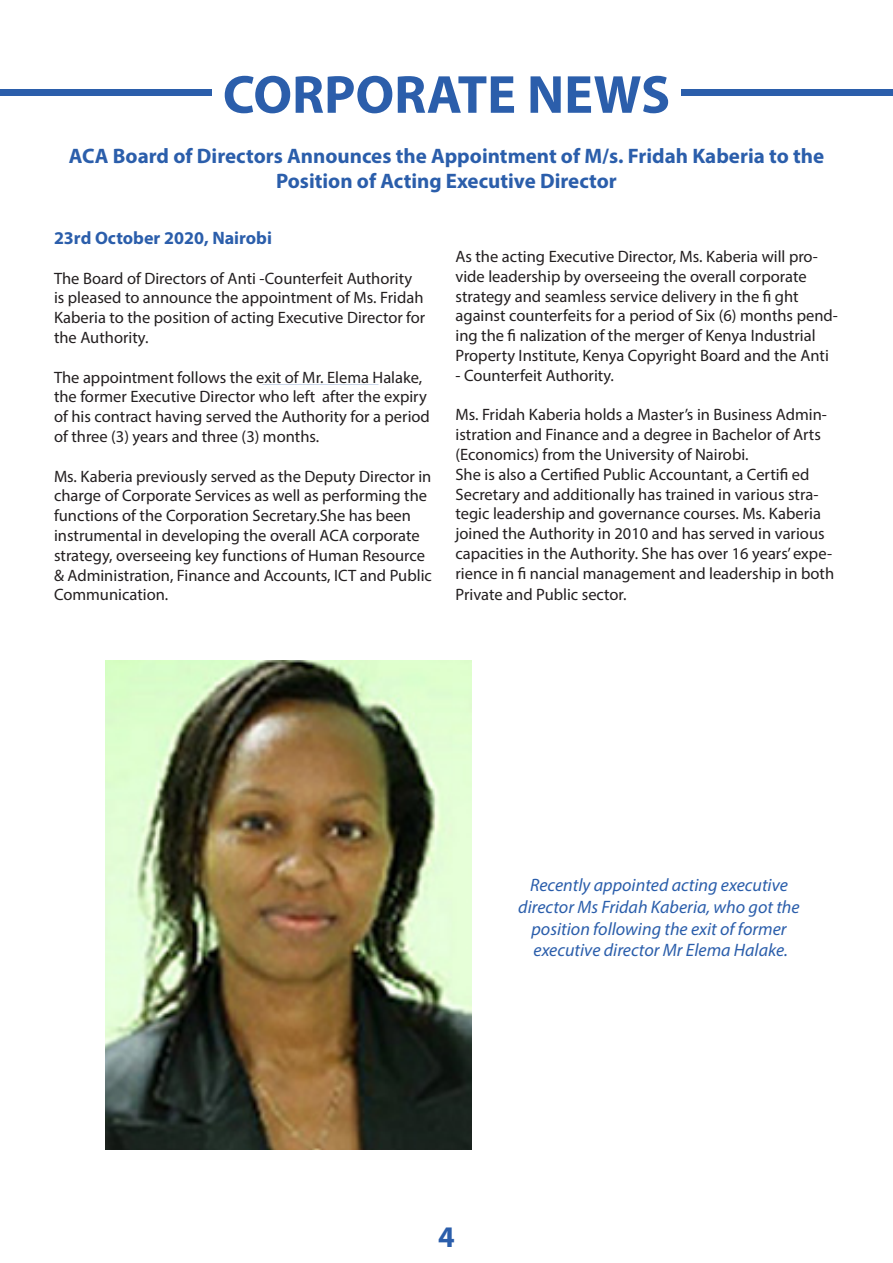
<style>
.page{position:relative;width:893px;height:1263px;background:#fff}
.page>*{position:absolute;margin:0;border:0;box-sizing:border-box;transform-origin:0 0}
.t1{font:700 54px "Myriad Pro";color:#2b5eab}
.t2{font:700 30px "Myriad Pro";color:#2b5eab}
.t3{font:700 21px/25.2px "Myriad Pro";color:#2b5eab;text-align:center}
.t4{font:italic 18px/21.6px "Myriad Pro";color:#2b5eab;text-align:center}
.t5{font:700 18px "Myriad Pro";color:#2b5eab}
.t6{font:16.5px/19.8px "Myriad Pro";color:#231f20}
</style>
<div class="page">
<div style="left:0;top:90px;width:212px;height:6px;background:#2b5eab"></div>
<div style="left:681px;top:90px;width:212px;height:6px;background:#2b5eab"></div>
<img style="left:173px;top:661px;width:299px;height:489px">
<img style="left:105px;top:660px;width:68px;height:490px">
<p class="t1" style="left:223px;top:59px;width:449px">CORPORATE NEWS</p>
<p class="t3" style="left:69px;top:143px;width:757px">ACA Board of Directors Announces the Appointment of M/s. Fridah Kaberia to the<br>Position of Acting Executive Director</p>
<p class="t5" style="left:54px;top:226px;width:219px">23rd October 2020, Nairobi</p>
<p class="t6" style="left:54px;top:268px;width:373px">The Board of Directors of Anti -Counterfeit Authority is pleased to announce the appointment of Ms. Fridah Kaberia to the position of acting Executive Director for the Authority.</p>
<p class="t6" style="left:54px;top:367px;width:377px">The appointment follows the exit of Mr. Elema Halake, the former Executive Director who left after the expiry of his contract having served the Authority for a period of three (3) years and three (3) months.</p>
<p class="t6" style="left:54px;top:466px;width:379px">Ms. Kaberia previously served as the Deputy Director in charge of Corporate Services as well as performing the functions of the Corporation Secretary.She has been instrumental in developing the overall ACA corporate strategy, overseeing key functions of Human Resource &amp; Administration, Finance and Accounts, ICT and Public Communication.</p>
<p class="t6" style="left:455px;top:246px;width:384px">As the acting Executive Director, Ms. Kaberia will pro&shy;vide leadership by overseeing the overall corporate strategy and seamless service delivery in the fi ght against counterfeits for a period of Six (6) months pend&shy;ing the fi nalization of the merger of Kenya Industrial Property Institute, Kenya Copyright Board and the Anti</p>
<p class="t6" style="left:455px;top:365px;width:160px">- Counterfeit Authority.</p>
<p class="t6" style="left:455px;top:405px;width:373px">Ms. Fridah Kaberia holds a Master’s in Business Admin&shy;istration and Finance and a degree in Bachelor of Arts (Economics) from the University of Nairobi.</p>
<p class="t6" style="left:455px;top:464px;width:380px">She is also a Certified Public Accountant, a Certifi ed Secretary and additionally has trained in various stra&shy;tegic leadership and governance courses. Ms. Kaberia joined the Authority in 2010 and has served in various capacities in the Authority. She has over 16 years’ expe&shy;rience in fi nancial management and leadership in both</p>
<p class="t6" style="left:455px;top:585px;width:173px">Private and Public sector.</p>
<p class="t4" style="left:530px;top:874px;width:259px">Recently appointed acting executive</p>
<p class="t4" style="left:518px;top:896px;width:283px">director Ms Fridah Kaberia, who got the position following the exit of former</p>
<p class="t4" style="left:533px;top:939px;width:256px">executive director Mr Elema Halake.</p>
<h2 class="t2" style="left:438px;top:1217px;width:18px">4</h2>
</div>
